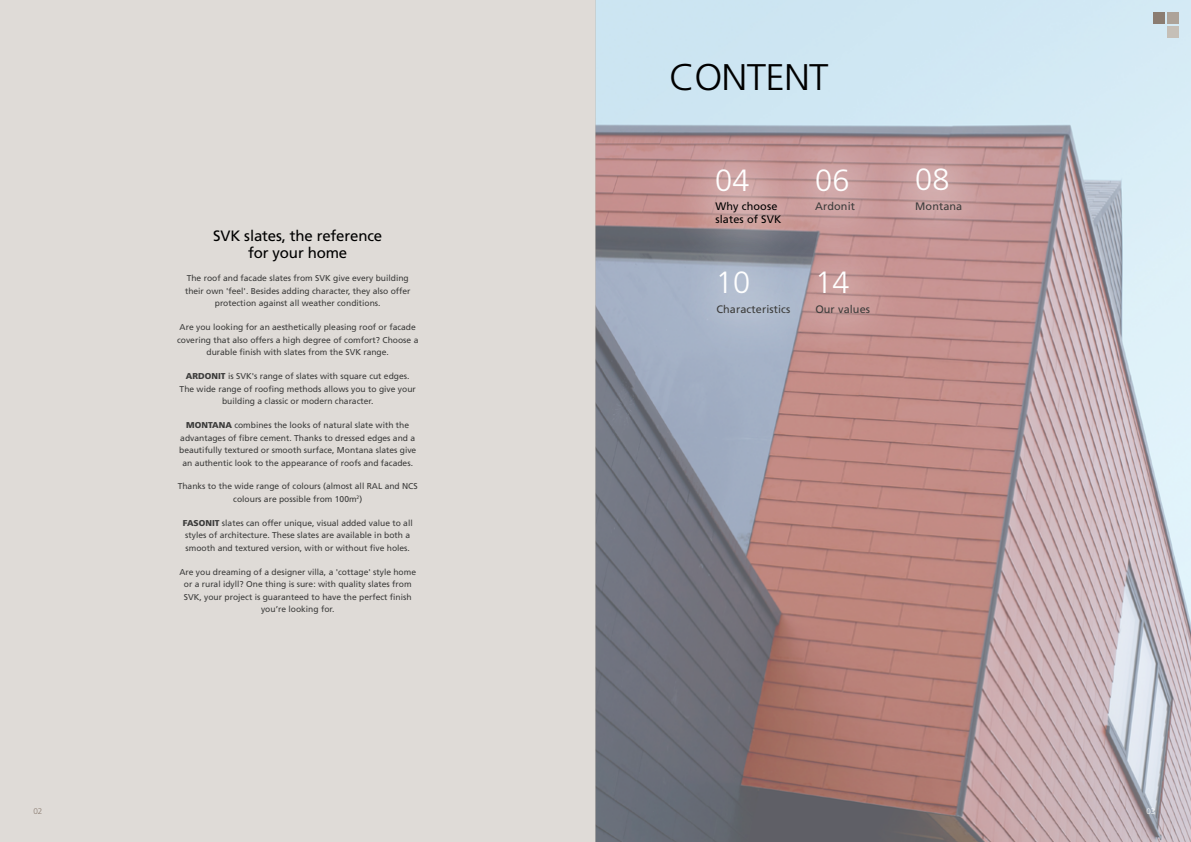
<style>
.page{position:relative;width:1191px;height:842px;background:#fff}
.page>*{position:absolute;margin:0;border:0;box-sizing:border-box;transform-origin:0 0}
.t1{font:300 37.1px "Frutiger LT Std";letter-spacing:-.02em;color:#000;scale:1.05 1}
.t2{font:300 30.7px "Frutiger LT Std";letter-spacing:.01em;color:#fff}
.t3{font:15px/17px "Frutiger LT Std";letter-spacing:-.01em;color:#000;text-align:center}
.t4{font:10.9px "Frutiger LT Std";letter-spacing:.01em;color:#3c3c3b}
.t5{font:10.9px/12.7px "Frutiger LT Std";letter-spacing:.01em;color:#000}
.t6{font:8.5px/12.5px "Frutiger LT Std";color:#3c3c3b;text-align:center}
.t7{font:300 8.2px "Frutiger LT Std";color:#8b7d72}
.t8{font:300 8px "Frutiger LT Std";color:#fff}
.s1{font-weight:900}
</style>
<div class="page">
<img style="left:595px;top:0;width:596px;height:842px">
<div style="left:0;top:0;width:595px;height:842px;background:#dfdbd7"></div>
<div style="left:1153px;top:12px;width:11px;height:11px;background:#8b7d72"></div>
<div style="left:1167px;top:12px;width:12px;height:11px;background:#ada399"></div>
<div style="left:1167px;top:26px;width:12px;height:11px;background:#c5bfb7"></div>
<div style="left:671px;top:125px;width:121px;height:112px;background:#fff;opacity:.75"></div>
<div style="left:771px;top:124px;width:122px;height:114px;background:#fff;opacity:.75"></div>
<div style="left:871px;top:123px;width:122px;height:114px;background:#fff;opacity:.75"></div>
<div style="left:670px;top:157px;width:155px;height:113px;background:#fff;opacity:.75"></div>
<div style="left:771px;top:156px;width:127px;height:101px;background:#fff;opacity:.75"></div>
<div style="left:871px;top:156px;width:134px;height:101px;background:#fff;opacity:.75"></div>
<div style="left:674px;top:259px;width:160px;height:102px;background:#a9b6ca"></div>
<div style="left:771px;top:260px;width:141px;height:101px;background:#fff;opacity:.75"></div>
<h1 class="t1" style="left:669px;top:56px;width:153px">CONTENT</h1>
<h2 class="t2" style="left:715px;top:163px;width:36px">04</h2>
<h2 class="t2" style="left:815px;top:163px;width:36px">06</h2>
<h2 class="t2" style="left:915px;top:162px;width:36px">08</h2>
<h3 class="t3" style="left:213px;top:227px;width:170px">SVK slates, the reference for your home</h3>
<p class="t6" style="left:185px;top:272px;width:227px">The roof and facade slates from SVK give every building their own 'feel'. Besides adding character, they also offer protection against all weather conditions.</p>
<p class="t6" style="left:177px;top:321px;width:243px">Are you looking for an aesthetically pleasing roof or facade covering that also offers a high degree of comfort? Choose a durable finish with slates from the SVK range.</p>
<p class="t6" style="left:180px;top:370px;width:238px"><span class="s1">ARDONIT</span> is SVK's range of slates with square cut edges.<br>The wide range of roofing methods allows you to give your building a classic or modern character.</p>
<p class="t6" style="left:179px;top:419px;width:239px"><span class="s1">MONTANA</span> combines the looks of natural slate with the advantages of fibre cement. Thanks to dressed edges and a beautifully textured or smooth surface, Montana slates give an authentic look to the appearance of roofs and facades.</p>
<p class="t6" style="left:178px;top:480px;width:241px">Thanks to the wide range of colours (almost all RAL and NCS colours are possible from 100m<sup>2</sup>)</p>
<p class="t6" style="left:183px;top:516px;width:231px;text-align:left"><span class="s1">FASONIT</span> slates can offer unique, visual added value to all styles of architecture. These slates are available in both a smooth and textured version, with or without five holes.</p>
<p class="t6" style="left:179px;top:565px;width:238px">Are you dreaming of a designer villa, a 'cottage' style home or a rural idyll? One thing is sure: with quality slates from SVK, your project is guaranteed to have the perfect finish you’re looking for.</p>
<p class="t5" style="left:715px;top:200px;width:67px">Why choose slates of SVK</p>
<p class="t4" style="left:815px;top:200px;width:41px">Ardonit</p>
<p class="t4" style="left:915px;top:200px;width:49px">Montana</p>
<h2 class="t2" style="left:716px;top:265px;width:36px">10</h2>
<h2 class="t2" style="left:815px;top:265px;width:36px">14</h2>
<p class="t4" style="left:716px;top:303px;width:75px">Characteristics</p>
<p class="t4" style="left:815px;top:303px;width:56px">Our values</p>
<p class="t7" style="left:33px;top:806px;width:11px">02</p>
<p class="t8" style="left:1146px;top:806px;width:10px">03</p>
</div>
